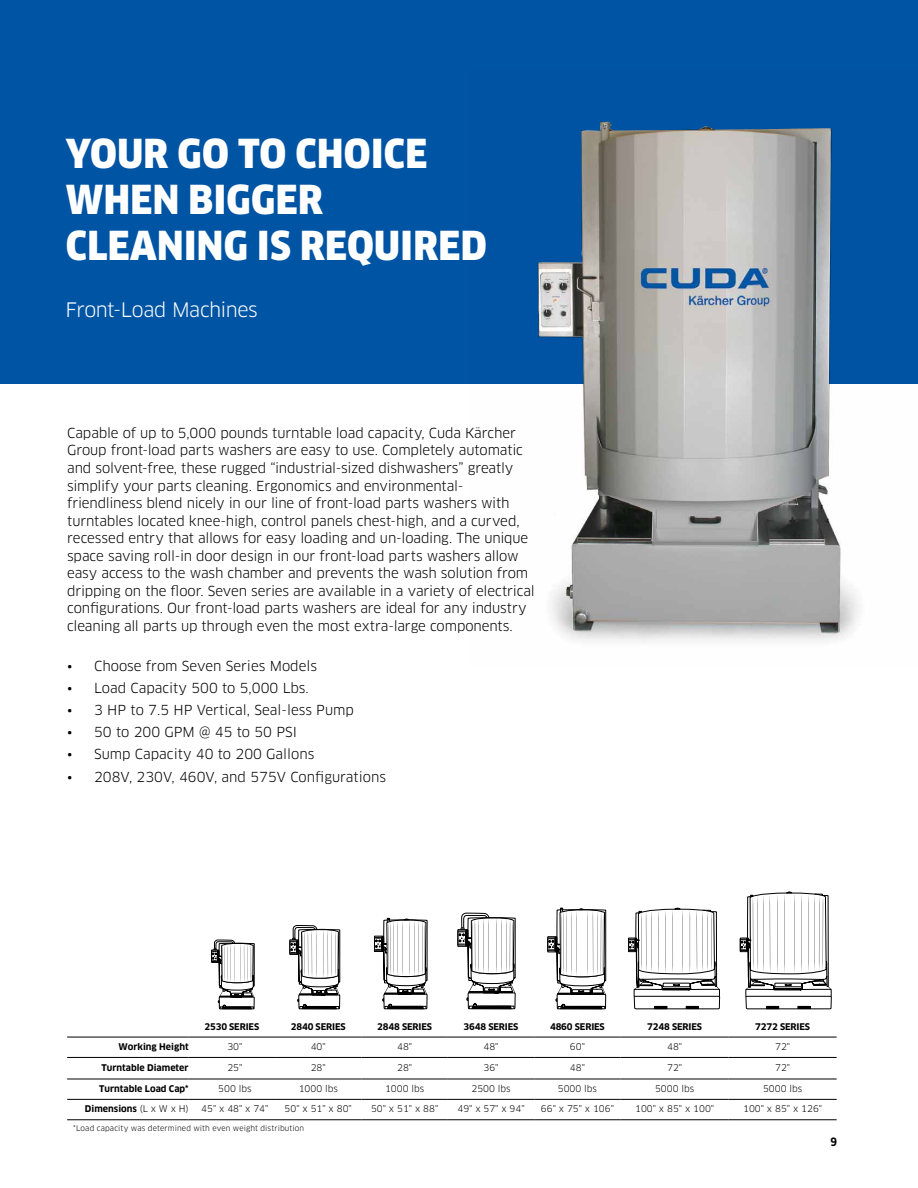
<style>
.page{position:relative;width:918px;height:1188px;background:#fff}
.page>*{position:absolute;margin:0;border:0;box-sizing:border-box;transform-origin:0 0}
.t1{font:900 39px/46px "Clan Pro Narr";letter-spacing:.01em;color:#fff}
.t2{font:19.5px "Clan Pro";letter-spacing:-.025em;color:#fff}
.t3{font:13.5px/17.5px "Clan Pro";letter-spacing:-.01em;color:#000}
.t4{font:700 11.25px "Clan Pro Narr";color:#000}
.t5{font:9px "Clan Pro";color:#000}
.t6{font:700 9px "Clan Pro";letter-spacing:-.015em;color:#000}
.t7{font:7.5px "Clan Pro";letter-spacing:.015em;color:#000}
.s1{font-weight:400}
</style>
<div class="page">
<div style="left:0;top:0;width:918px;height:383px;background:#0054a4"></div>
<img style="left:470px;top:121px;width:448px;height:522px">
<img style="left:538px;top:122px;width:303px;height:511px">
<hr style="left:189px;top:1037px;width:86px;height:1px;background:#000">
<hr style="left:275px;top:1037px;width:86px;height:1px;background:#000">
<hr style="left:361px;top:1037px;width:87px;height:1px;background:#000">
<hr style="left:448px;top:1037px;width:86px;height:1px;background:#000">
<hr style="left:534px;top:1037px;width:87px;height:1px;background:#000">
<hr style="left:621px;top:1037px;width:108px;height:1px;background:#000">
<hr style="left:729px;top:1037px;width:108px;height:1px;background:#000">
<hr style="left:189px;top:1057px;width:86px;height:1px;background:#000">
<hr style="left:275px;top:1057px;width:86px;height:1px;background:#000">
<hr style="left:361px;top:1057px;width:87px;height:1px;background:#000">
<hr style="left:448px;top:1057px;width:86px;height:1px;background:#000">
<hr style="left:534px;top:1057px;width:87px;height:1px;background:#000">
<hr style="left:621px;top:1057px;width:108px;height:1px;background:#000">
<hr style="left:729px;top:1057px;width:108px;height:1px;background:#000">
<hr style="left:189px;top:1079px;width:86px;height:1px;background:#000">
<hr style="left:275px;top:1079px;width:86px;height:1px;background:#000">
<hr style="left:361px;top:1079px;width:87px;height:1px;background:#000">
<hr style="left:448px;top:1079px;width:86px;height:1px;background:#000">
<hr style="left:534px;top:1079px;width:87px;height:1px;background:#000">
<hr style="left:621px;top:1079px;width:108px;height:1px;background:#000">
<hr style="left:729px;top:1079px;width:108px;height:1px;background:#000">
<hr style="left:189px;top:1099px;width:86px;height:1px;background:#000">
<hr style="left:275px;top:1099px;width:86px;height:1px;background:#000">
<hr style="left:361px;top:1099px;width:87px;height:1px;background:#000">
<hr style="left:448px;top:1099px;width:86px;height:1px;background:#000">
<hr style="left:534px;top:1099px;width:87px;height:1px;background:#000">
<hr style="left:621px;top:1099px;width:108px;height:1px;background:#000">
<hr style="left:729px;top:1099px;width:108px;height:1px;background:#000">
<hr style="left:67px;top:1037px;width:122px;height:1px;background:#000">
<hr style="left:67px;top:1057px;width:122px;height:1px;background:#000">
<hr style="left:67px;top:1079px;width:122px;height:1px;background:#000">
<hr style="left:67px;top:1099px;width:122px;height:1px;background:#000">
<hr style="left:67px;top:1119px;width:122px;height:1px;background:#000">
<hr style="left:189px;top:1119px;width:86px;height:1px;background:#000">
<hr style="left:275px;top:1119px;width:86px;height:1px;background:#000">
<hr style="left:361px;top:1119px;width:87px;height:1px;background:#000">
<hr style="left:448px;top:1119px;width:86px;height:1px;background:#000">
<hr style="left:534px;top:1119px;width:87px;height:1px;background:#000">
<hr style="left:621px;top:1119px;width:108px;height:1px;background:#000">
<hr style="left:729px;top:1119px;width:108px;height:1px;background:#000">
<div style="left:211px;top:950px;width:8px;height:13px;border:1px solid #000"></div>
<svg style="left:212px;top:940px;width:43px;height:69px"></svg>
<div style="left:290px;top:940px;width:9px;height:15px;border:1px solid #000"></div>
<div style="left:290px;top:941px;width:7px;height:12px;border:1px solid #000"></div>
<svg style="left:291px;top:925px;width:49px;height:84px"></svg>
<div style="left:374px;top:936px;width:10px;height:16px;border:1px solid #000"></div>
<div style="left:374px;top:937px;width:8px;height:13px;border:1px solid #000"></div>
<svg style="left:375px;top:918px;width:53px;height:91px"></svg>
<div style="left:458px;top:929px;width:10px;height:18px;border:1px solid #000"></div>
<div style="left:458px;top:931px;width:8px;height:14px;border:1px solid #000"></div>
<svg style="left:459px;top:913px;width:57px;height:96px"></svg>
<svg style="left:548px;top:908px;width:58px;height:101px"></svg>
<div style="left:628px;top:938px;width:9px;height:14px;border:1px solid #000"></div>
<div style="left:628px;top:939px;width:7px;height:12px;border:1px solid #000"></div>
<svg style="left:629px;top:908px;width:91px;height:101px"></svg>
<div style="left:740px;top:938px;width:9px;height:14px;border:1px solid #000"></div>
<div style="left:740px;top:939px;width:7px;height:12px;border:1px solid #000"></div>
<svg style="left:741px;top:892px;width:91px;height:117px"></svg>
<p class="t1" style="left:66px;top:131px;width:423px">YOUR GO TO CHOICE<br>WHEN BIGGER<br>CLEANING IS REQUIRED</p>
<p class="t2" style="left:66px;top:298px;width:194px">Front-Load Machines</p>
<p class="t3" style="left:67px;top:424px;width:469px">Capable of up to 5,000 pounds turntable load capacity, Cuda Kärcher Group front-load parts washers are easy to use. Completely automatic and solvent-free, these rugged “industrial-sized dishwashers” greatly simplify your parts cleaning. Ergonomics and environmental&shy;friendliness blend nicely in our line of front-load parts washers with turntables located knee-high, control panels chest-high, and a curved, recessed entry that allows for easy loading and un-loading. The unique space saving roll-in door design in our front-load parts washers allow easy access to the wash chamber and prevents the wash solution from dripping on the floor. Seven series are available in a variety of electrical configurations. Our front-load parts washers are ideal for any industry cleaning all parts up through even the most extra-large components.</p>
<p class="t3" style="left:67px;top:657px;width:251px">• Choose from Seven Series Models</p>
<p class="t3" style="left:67px;top:679px;width:243px">• Load Capacity 500 to 5,000 Lbs.</p>
<p class="t3" style="left:67px;top:701px;width:288px">• 3 HP to 7.5 HP Vertical, Seal-less Pump</p>
<p class="t3" style="left:67px;top:724px;width:231px">• 50 to 200 GPM @ 45 to 50 PSI</p>
<p class="t3" style="left:67px;top:746px;width:249px">• Sump Capacity 40 to 200 Gallons</p>
<p class="t3" style="left:67px;top:768px;width:320px">• 208V, 230V, 460V, and 575V Configurations</p>
<p class="t6" style="left:204px;top:1021px;width:56px">2530 SERIES</p>
<p class="t6" style="left:291px;top:1021px;width:56px">2840 SERIES</p>
<p class="t6" style="left:377px;top:1021px;width:56px">2848 SERIES</p>
<p class="t6" style="left:464px;top:1021px;width:56px">3648 SERIES</p>
<p class="t6" style="left:550px;top:1021px;width:56px">4860 SERIES</p>
<p class="t6" style="left:647px;top:1021px;width:56px">7248 SERIES</p>
<p class="t6" style="left:755px;top:1021px;width:56px">7272 SERIES</p>
<p class="t6" style="left:118px;top:1042px;width:72px">Working Height</p>
<p class="t5" style="left:227px;top:1041px;width:17px">30"</p>
<p class="t5" style="left:311px;top:1041px;width:17px">40"</p>
<p class="t5" style="left:397px;top:1041px;width:17px">48"</p>
<p class="t5" style="left:484px;top:1041px;width:17px">48"</p>
<p class="t5" style="left:570px;top:1041px;width:17px">60"</p>
<p class="t5" style="left:667px;top:1041px;width:17px">48"</p>
<p class="t5" style="left:775px;top:1041px;width:17px">72"</p>
<p class="t6" style="left:101px;top:1062px;width:89px">Turntable Diameter</p>
<p class="t5" style="left:227px;top:1062px;width:17px">25"</p>
<p class="t5" style="left:311px;top:1062px;width:17px">28"</p>
<p class="t5" style="left:397px;top:1062px;width:17px">28"</p>
<p class="t5" style="left:484px;top:1062px;width:17px">36"</p>
<p class="t5" style="left:570px;top:1062px;width:17px">48"</p>
<p class="t5" style="left:667px;top:1062px;width:17px">72"</p>
<p class="t5" style="left:775px;top:1062px;width:17px">72"</p>
<p class="t6" style="left:99px;top:1084px;width:91px">Turntable Load Cap*</p>
<p class="t5" style="left:218px;top:1083px;width:35px">500 lbs</p>
<p class="t5" style="left:299px;top:1083px;width:41px">1000 lbs</p>
<p class="t5" style="left:385px;top:1083px;width:41px">1000 lbs</p>
<p class="t5" style="left:471px;top:1083px;width:41px">2500 lbs</p>
<p class="t5" style="left:558px;top:1083px;width:41px">5000 lbs</p>
<p class="t5" style="left:655px;top:1083px;width:41px">5000 lbs</p>
<p class="t5" style="left:763px;top:1083px;width:41px">5000 lbs</p>
<p class="t6" style="left:85px;top:1104px;width:105px">Dimensions <span class="s1">(L x W x H)</span></p>
<p class="t5" style="left:201px;top:1104px;width:69px">45" x 48" x 74"</p>
<p class="t5" style="left:285px;top:1104px;width:69px">50" x 51" x 80"</p>
<p class="t5" style="left:371px;top:1104px;width:69px">50" x 51" x 88"</p>
<p class="t5" style="left:457px;top:1104px;width:69px">49" x 57" x 94"</p>
<p class="t5" style="left:541px;top:1104px;width:75px">66" x 75" x 106"</p>
<p class="t5" style="left:635px;top:1104px;width:80px">100" x 85" x 100"</p>
<p class="t5" style="left:743px;top:1104px;width:80px">100" x 85" x 126"</p>
<p class="t7" style="left:73px;top:1123px;width:233px">*Load capacity was determined with even weight distribution</p>
<p class="t4" style="left:831px;top:1135px;width:8px">9</p>
</div>
